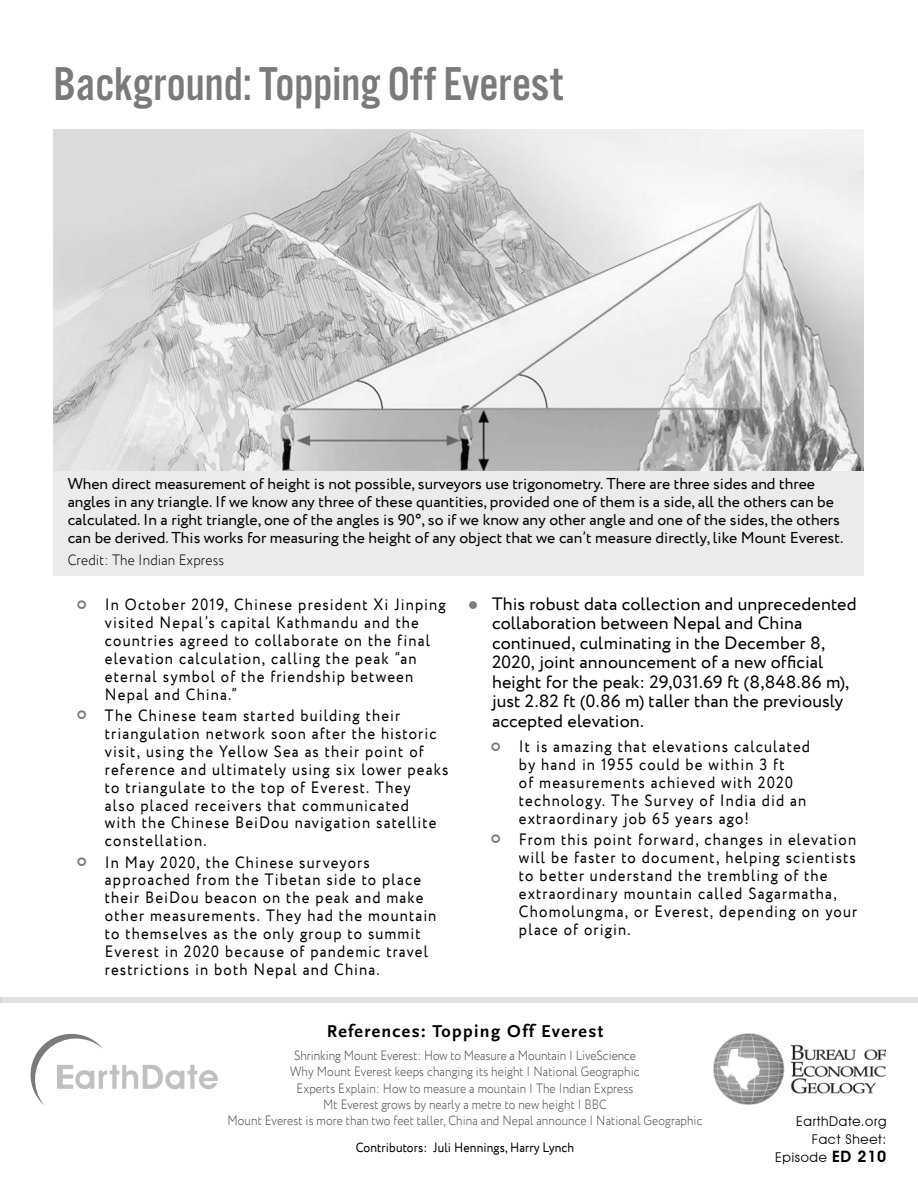
<style>
.page{position:relative;width:918px;height:1188px;background:#fff}
.page>*{position:absolute;margin:0;border:0;box-sizing:border-box;transform-origin:0 0}
.t1{font:49.35px "Alternate Got No 3 D";color:#7a7a7a}
.t2{font:18px/19.4px "Circe";letter-spacing:.005em;color:#000}
.t3{font:700 18px "Scala Sans Pro";letter-spacing:.075em;color:#000}
.t4{font:16.5px/18px "Circe";letter-spacing:.075em;color:#000;scale:.9 1}
.t5{font:15.75px/18px "Circe";color:#000}
.t6{font:300 15px "Circe";letter-spacing:.01em;color:#000;scale:.9 1}
.t7{font:300 13.5px/16.2px "Circe";letter-spacing:.01em;color:#4b4b4b;text-align:center;scale:.87 1}
.t8{font:300 13.5px "Circe";color:#474747;scale:.87 1}
.t9{font:13.5px "Circe";letter-spacing:.01em;color:#000;scale:.9 1}
.t10{font:13.5px/18px "Avant Garde IT Cby BT";letter-spacing:.05em;color:#000;text-align:right}
.s1{color:#7a7a7a}
.s2{font-weight:600;font-size:15.75px}
</style>
<div class="page">
<img style="left:713px;top:1034px;width:173px;height:71px">
<svg style="left:30px;top:1033px;width:188px;height:72px"></svg>
<div style="left:0;top:998px;width:918px;height:5px;background:#e2e2e2"></div>
<img style="left:53px;top:129px;width:810px;height:342px">
<div style="left:53px;top:471px;width:811px;height:105px;background:#ebebeb"></div>
<h1 class="t1" style="left:53px;top:58px;width:511px">Background: Topping Off Everest</h1>
<p class="t5" style="left:68px;top:475px;width:777px">When direct measurement of height is not possible, surveyors use trigonometry. There are three sides and three angles in any triangle. If we know any three of these quantities, provided one of them is a side, all the others can be calculated. In a right triangle, one of the angles is 90°, so if we know any other angle and one of the sides, the others can be derived. This works for measuring the height of any object that we can’t measure directly, like Mount Everest.</p>
<p class="t6" style="left:68px;top:550px;width:175px">Credit: The Indian Express</p>
<p class="t4" style="left:105px;top:596px;width:380px">In October 2019, Chinese president Xi Jinping visited Nepal’s capital Kathmandu and the countries agreed to collaborate on the final elevation calculation, calling the peak “an eternal symbol of the friendship between Nepal and China.”</p>
<p class="t4" style="left:105px;top:707px;width:383px">The Chinese team started building their triangulation network soon after the historic visit, using the Yellow Sea as their point of reference and ultimately using six lower peaks to triangulate to the top of Everest. They<br>also placed receivers that communicated<br>with the Chinese BeiDou navigation satellite constellation.</p>
<p class="t4" style="left:105px;top:853px;width:370px">In May 2020, the Chinese surveyors approached from the Tibetan side to place their BeiDou beacon on the peak and make other measurements. They had the mountain to themselves as the only group to summit Everest in 2020 because of pandemic travel restrictions in both Nepal and China.</p>
<p class="t2" style="left:492px;top:595px;width:366px;text-indent:-24px"><span class="s1">●</span> This robust data collection and unprecedented collaboration between Nepal and China continued, culminating in the December 8, 2020, joint announcement of a new official height for the peak: 29,031.69 ft (8,848.86 m), just 2.82 ft (0.86 m) taller than the previously accepted elevation.</p>
<p class="t4" style="left:519px;top:738px;width:325px">It is amazing that elevations calculated by hand in 1955 could be within 3 ft<br>of measurements achieved with 2020 technology. The Survey of India did an extraordinary job 65 years ago!</p>
<p class="t4" style="left:519px;top:831px;width:377px">From this point forward, changes in elevation will be faster to document, helping scientists to better understand the trembling of the extraordinary mountain called Sagarmatha, Chomolungma, or Everest, depending on your place of origin.</p>
<p class="t3" style="left:327px;top:1021px;width:278px">References: Topping Off Everest</p>
<p class="t8" style="left:294px;top:1047px;width:394px">Shrinking Mount Everest: How to Measure a Mountain | LiveScience</p>
<p class="t7" style="left:227px;top:1064px;width:548px">Why Mount Everest keeps changing its height | National Geographic<br>Experts Explain: How to measure a mountain | The Indian Express<br>Mt Everest grows by nearly a metre to new height | BBC<br>Mount Everest is more than two feet taller, China and Nepal announce | National Geographic</p>
<p class="t9" style="left:356px;top:1139px;width:244px">Contributors: Juli Hennings, Harry Lynch</p>
<p class="t10" style="left:775px;top:1113px;width:113px">EarthDate.org<br>Fact Sheet:<br>Episode <span class="s2">ED 210</span></p>
</div>
